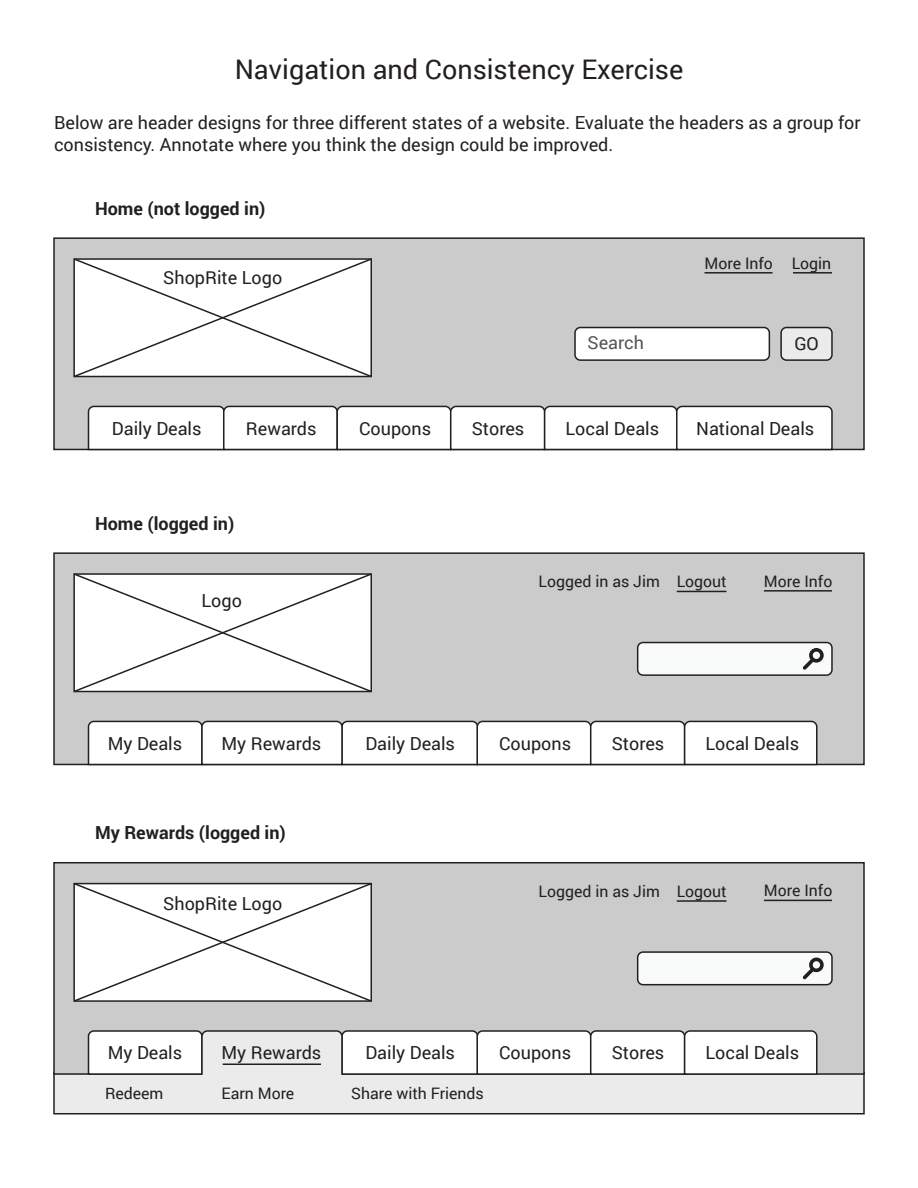
<style>
.page{position:relative;width:918px;height:1188px;background:#fff}
.page>*{position:absolute;margin:0;border:0;box-sizing:border-box;transform-origin:0 0}
.t1{font:27px "Roboto";color:#231f20}
.t2{font:18px/21.6px "Roboto";color:#231f20}
.t3{font:700 18px "Roboto";color:#231f20}
.t4{font:18px "Roboto";color:#535453}
.t5{font:15.9px "Roboto";color:#231f20}
</style>
<div class="page">
<div style="left:53px;top:1072px;width:812px;height:42px;background:#ebebec;border:2px solid #231f20"></div>
<div style="left:53px;top:552px;width:812px;height:213px;background:#cbcbcb;border:2px solid #231f20"></div>
<div style="left:53px;top:237px;width:812px;height:213px;background:#cbcbcb;border:2px solid #231f20"></div>
<svg style="left:73px;top:258px;width:299px;height:120px;background:#f0f0f0"></svg>
<div style="left:575px;top:328px;width:194px;height:32px;background:#fff;border-radius:5px"></div>
<div style="left:574px;top:327px;width:196px;height:34px;border:2px solid #231f20;border-radius:5px"></div>
<div style="left:781px;top:328px;width:51px;height:32px;background:#ebebec;border-radius:5px"></div>
<div style="left:780px;top:327px;width:53px;height:34px;border:2px solid #231f20;border-radius:5px"></div>
<svg style="left:87px;top:405px;width:746px;height:46px;background:#ecebeb"></svg>
<hr style="left:793px;top:272px;width:39px;height:2px;background:#231f20">
<hr style="left:705px;top:272px;width:68px;height:2px;background:#231f20">
<hr style="left:764px;top:590px;width:68px;height:2px;background:#231f20">
<hr style="left:677px;top:591px;width:49px;height:1px;background:#231f20">
<svg style="left:73px;top:573px;width:299px;height:120px;background:#f0f0f0"></svg>
<div style="left:638px;top:643px;width:194px;height:32px;background:#f9fafa;border-radius:5px"></div>
<div style="left:637px;top:642px;width:196px;height:34px;border:2px solid #231f20;border-radius:5px"></div>
<svg style="left:87px;top:720px;width:731px;height:46px;background:#ebebeb"></svg>
<svg style="left:803px;top:648px;width:21px;height:22px"></svg>
<div style="left:53px;top:862px;width:812px;height:214px;background:#cbcbcb"></div>
<hr style="left:764px;top:900px;width:68px;height:1px;background:#231f20">
<hr style="left:677px;top:900px;width:49px;height:2px;background:#231f20">
<svg style="left:72px;top:882px;width:301px;height:121px"></svg>
<div style="left:638px;top:952px;width:194px;height:33px;background:#f9fafa;border-radius:5px"></div>
<div style="left:637px;top:951px;width:196px;height:34px;border:2px solid #231f20;border-radius:5px"></div>
<svg style="left:87px;top:1029px;width:731px;height:47px"></svg>
<svg style="left:803px;top:958px;width:21px;height:21px"></svg>
<hr style="left:223px;top:1064px;width:98px;height:1px;background:#231f20">
<h1 class="t1" style="left:235px;top:50px;width:450px">Navigation and Consistency Exercise</h1>
<p class="t2" style="left:54px;top:111px;width:808px">Below are header designs for three different states of a website. Evaluate the headers as a group for consistency. Annotate where you think the design could be improved.</p>
<p class="t3" style="left:95px;top:196px;width:172px">Home (not logged in)</p>
<p class="t2" style="left:163px;top:266px;width:120px">ShopRite Logo</p>
<p class="t5" style="left:704px;top:252px;width:128px">More Info Login</p>
<p class="t4" style="left:587px;top:330px;width:58px">Search</p>
<p class="t2" style="left:794px;top:332px;width:26px">GO</p>
<p class="t2" style="left:112px;top:417px;width:91px">Daily Deals</p>
<p class="t2" style="left:246px;top:417px;width:72px">Rewards</p>
<p class="t2" style="left:359px;top:417px;width:73px">Coupons</p>
<p class="t2" style="left:472px;top:417px;width:54px">Stores</p>
<p class="t2" style="left:566px;top:417px;width:95px">Local Deals</p>
<p class="t2" style="left:696px;top:417px;width:120px">National Deals</p>
<p class="t3" style="left:95px;top:511px;width:141px">Home (logged in)</p>
<p class="t2" style="left:202px;top:589px;width:42px">Logo</p>
<p class="t5" style="left:539px;top:570px;width:123px">Logged in as Jim</p>
<p class="t5" style="left:677px;top:570px;width:52px">Logout</p>
<p class="t5" style="left:764px;top:570px;width:70px">More Info</p>
<p class="t2" style="left:108px;top:732px;width:76px">My Deals</p>
<p class="t2" style="left:221px;top:732px;width:101px">My Rewards</p>
<p class="t2" style="left:365px;top:732px;width:91px">Daily Deals</p>
<p class="t2" style="left:499px;top:732px;width:73px">Coupons</p>
<p class="t2" style="left:612px;top:732px;width:54px">Stores</p>
<p class="t2" style="left:706px;top:732px;width:95px">Local Deals</p>
<p class="t3" style="left:95px;top:820px;width:192px">My Rewards (logged in)</p>
<p class="t2" style="left:163px;top:892px;width:120px">ShopRite Logo</p>
<p class="t5" style="left:539px;top:880px;width:123px">Logged in as Jim</p>
<p class="t5" style="left:677px;top:880px;width:52px">Logout</p>
<p class="t5" style="left:764px;top:879px;width:70px">More Info</p>
<p class="t2" style="left:108px;top:1041px;width:76px">My Deals</p>
<p class="t2" style="left:221px;top:1041px;width:101px">My Rewards</p>
<p class="t2" style="left:365px;top:1041px;width:91px">Daily Deals</p>
<p class="t2" style="left:499px;top:1041px;width:73px">Coupons</p>
<p class="t2" style="left:612px;top:1041px;width:54px">Stores</p>
<p class="t2" style="left:706px;top:1041px;width:95px">Local Deals</p>
<p class="t5" style="left:105px;top:1082px;width:60px">Redeem</p>
<p class="t5" style="left:221px;top:1082px;width:74px">Earn More</p>
<p class="t5" style="left:351px;top:1082px;width:134px">Share with Friends</p>
</div>
